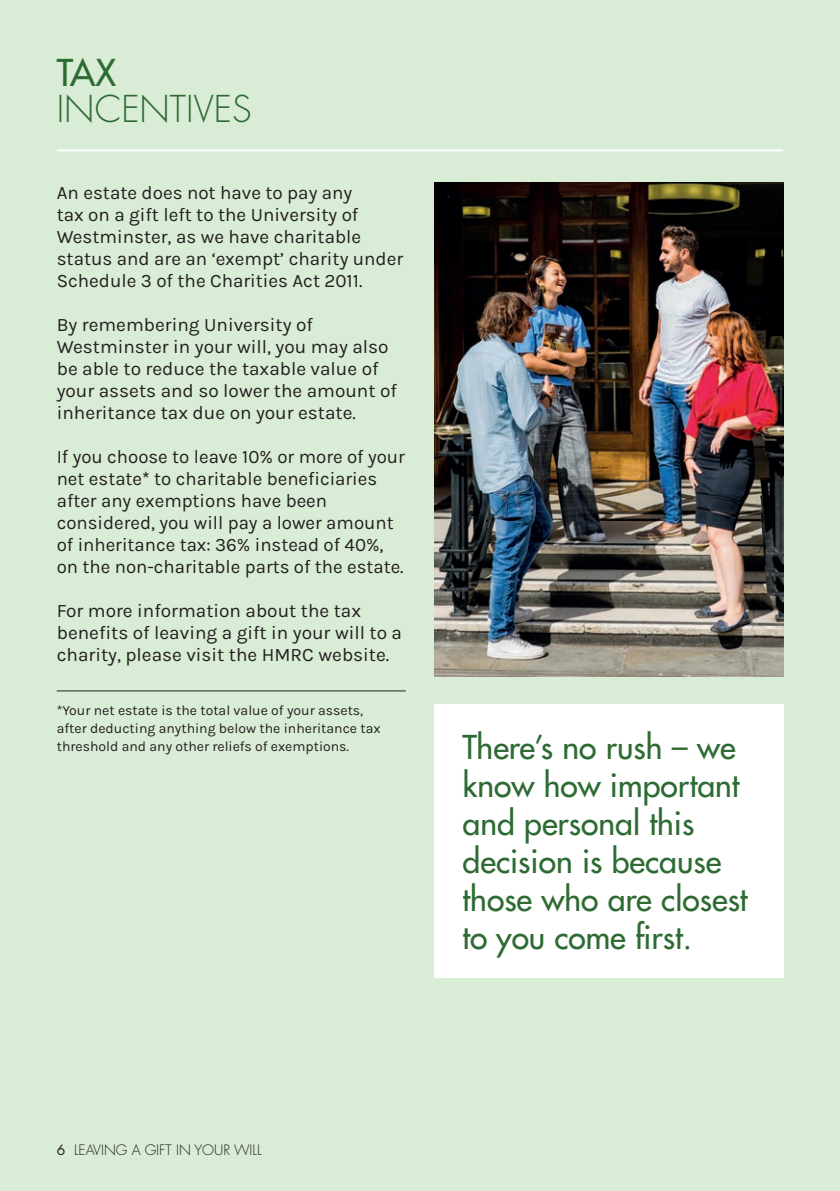
<style>
.page{position:relative;width:840px;height:1191px;background:#fff}
.page>*{position:absolute;margin:0;border:0;box-sizing:border-box;transform-origin:0 0}
.headings_pages{font:300 36px "Futura LT Pro";color:#2e6b33}
.headings_pages-2{font:500 36px "Futura LT Pro";color:#2e6b33}
.header_caps{font:500 32px/38px "Futura LT Pro";color:#2e6b33}
.body{font:19px/22px "Karla";color:#231f20}
.body-2{font:14px/18px "Karla";color:#231f20}
.t1{font:300 14px "Futura LT Pro";color:#231f20}
.s1{font-weight:400}
</style>
<div class="page">
<div style="left:0;top:0;width:839px;height:1191px;background:#d9ecd5"></div>
<hr style="left:57px;top:690px;width:348px;height:1px;background:#231f20">
<img style="left:434px;top:183px;width:348px;height:493px">
<hr style="left:57px;top:149px;width:725px;height:2px;background:#fff">
<div style="left:434px;top:704px;width:348px;height:273px;background:#fff"></div>
<h1 class="headings_pages-2" style="left:57px;top:46px;width:61px">TAX</h1>
<h1 class="headings_pages" style="left:57px;top:86px;width:196px">INCENTIVES</h1>
<p class="body" style="left:57px;top:181px;width:348px">An estate does not have to pay any<br>tax on a gift left to the University of Westminster, as we have charitable status and are an ‘exempt’ charity under Schedule 3 of the Charities Act 2011.</p>
<p class="body" style="left:57px;top:313px;width:341px">By remembering University of Westminster in your will, you may also be able to reduce the taxable value of your assets and so lower the amount of inheritance tax due on your estate.</p>
<p class="body" style="left:57px;top:445px;width:349px">If you choose to leave 10% or more of your net estate* to charitable beneficiaries after any exemptions have been considered, you will pay a lower amount of inheritance tax: 36% instead of 40%, on the non-charitable parts of the estate.</p>
<p class="body" style="left:57px;top:599px;width:346px">For more information about the tax benefits of leaving a gift in your will to a charity, please visit the HMRC website.</p>
<p class="body-2" style="left:57px;top:701px;width:325px">*Your net estate is the total value of your assets, after deducting anything below the inheritance tax threshold and any other reliefs of exemptions.</p>
<p class="header_caps" style="left:462px;top:727px;width:286px">There’s no rush – we know how important and personal this decision is because those who are closest to you come first.</p>
<p class="t1" style="left:57px;top:1140px;width:206px"><span class="s1">6</span> LEAVING A GIFT IN YOUR WILL</p>
</div>
